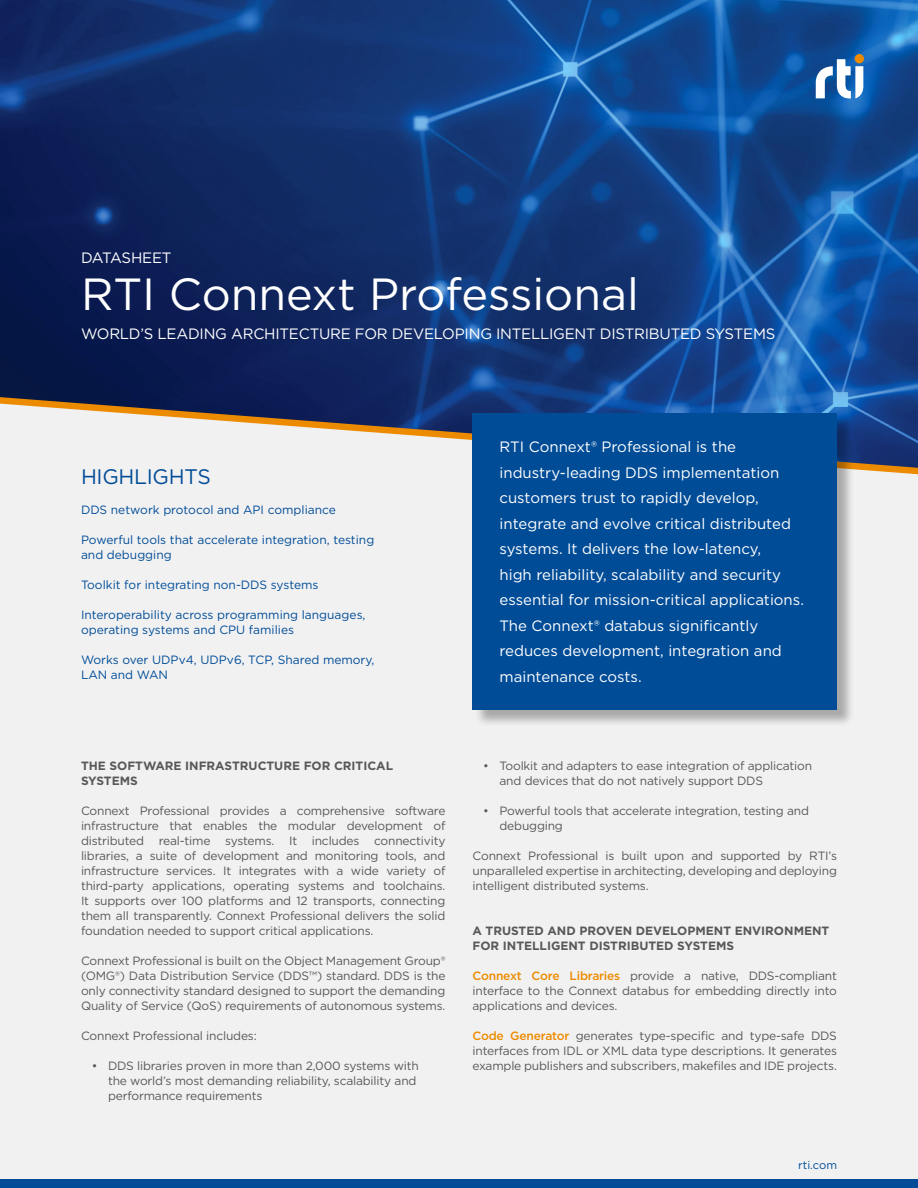
<style>
.page{position:relative;width:918px;height:1188px;background:#f1f1f2}
.page>*{position:absolute;margin:0;border:0;box-sizing:border-box;transform-origin:0 0}
.t1{font:45px "Gotham";color:#fff}
.t2{font:21px "Gotham";letter-spacing:-.015em;color:#004c97}
.t3{font:15px/25.5px "Gotham";color:#fff}
.t4{font:15px "Gotham";letter-spacing:-.025em;color:#fff}
.t5{font:12px/15px "Gotham";letter-spacing:-.015em;color:#585858;text-align:justify}
.t6{font:12px/15px "Gotham";color:#004c97}
.t7{font:700 12px/15px "Gotham";color:#585858}
.t8{font:11.25px "Gotham";color:#004c97}
.s1{font-weight:500;color:#ed8b00}
</style>
<div class="page">
<img style="left:0;top:0;width:918px;height:395px">
<div style="left:0;top:1179px;width:918px;height:9px;background:#004c97"></div>
<svg style="left:0;top:395px;width:918px;height:80px"></svg>
<div style="left:474px;top:414px;width:381px;height:313px;background:#000;opacity:.3"></div>
<div style="left:472px;top:413px;width:365px;height:297px;background:#004c97"></div>
<svg style="left:816px;top:59px;width:47px;height:39px"></svg>
<div style="left:855px;top:54px;width:9px;height:9px;background:#ed8b00;border-radius:50%"></div>
<p class="t4" style="left:81px;top:248px;width:92px">DATASHEET</p>
<h1 class="t1" style="left:81px;top:266px;width:559px">RTI Connext Professional</h1>
<p class="t3" style="left:81px;top:321px;width:696px">WORLD’S LEADING ARCHITECTURE FOR DEVELOPING INTELLIGENT DISTRIBUTED SYSTEMS</p>
<h2 class="t2" style="left:81px;top:463px;width:131px">HIGHLIGHTS</h2>
<p class="t6" style="left:81px;top:502px;width:256px">DDS network protocol and API compliance</p>
<p class="t6" style="left:81px;top:532px;width:295px">Powerful tools that accelerate integration, testing and debugging</p>
<p class="t6" style="left:81px;top:577px;width:239px">Toolkit for integrating non-DDS systems</p>
<p class="t6" style="left:81px;top:607px;width:286px">Interoperability across programming languages, operating systems and CPU families</p>
<p class="t6" style="left:81px;top:652px;width:295px">Works over UDPv4, UDPv6, TCP, Shared memory,<br>LAN and WAN</p>
<p class="t3" style="left:500px;top:434px;width:306px">RTI Connext® Professional is the industry-leading DDS implementation customers trust to rapidly develop, integrate and evolve critical distributed systems. It delivers the low-latency,<br>high reliability, scalability and security essential for mission-critical applications.<br>The Connext® databus significantly reduces development, integration and maintenance costs.</p>
<p class="t7" style="left:81px;top:758px;width:314px">THE SOFTWARE INFRASTRUCTURE FOR CRITICAL<br>SYSTEMS</p>
<p class="t5" style="left:81px;top:803px;width:366px">Connext Professional provides a comprehensive software infrastructure that enables the modular development of distributed real-time systems. It includes connectivity libraries, a suite of development and monitoring tools, and infrastructure services. It integrates with a wide variety of third-party applications, operating systems and toolchains.<br>It supports over 100 platforms and 12 transports, connecting them all transparently. Connext Professional delivers the solid foundation needed to support critical applications.</p>
<p class="t5" style="left:81px;top:953px;width:366px">Connext Professional is built on the Object Management Group® (OMG®) Data Distribution Service (DDS™) standard. DDS is the only connectivity standard designed to support the demanding Quality of Service (QoS) requirements of autonomous systems.</p>
<p class="t5" style="left:81px;top:1028px;width:177px">Connext Professional includes:</p>
<p class="t5" style="left:108px;top:1058px;width:312px;text-align:left;text-indent:-16px">• DDS libraries proven in more than 2,000 systems with the world’s most demanding reliability, scalability and performance requirements</p>
<p class="t5" style="left:500px;top:758px;width:314px;text-indent:-16px">• Toolkit and adapters to ease integration of application and devices that do not natively support DDS</p>
<p class="t5" style="left:500px;top:803px;width:311px;text-indent:-16px">• Powerful tools that accelerate integration, testing and debugging</p>
<p class="t5" style="left:472px;top:848px;width:366px">Connext Professional is built upon and supported by RTI’s unparalleled expertise in architecting, developing and deploying intelligent distributed systems.</p>
<p class="t7" style="left:472px;top:923px;width:358px">A TRUSTED AND PROVEN DEVELOPMENT ENVIRONMENT<br>FOR INTELLIGENT DISTRIBUTED SYSTEMS</p>
<p class="t5" style="left:472px;top:968px;width:366px"><span class="s1">Connext Core Libraries</span> provide a native, DDS-compliant interface to the Connext databus for embedding directly into applications and devices.</p>
<p class="t5" style="left:472px;top:1028px;width:366px"><span class="s1">Code Generator</span> generates type-specific and type-safe DDS interfaces from IDL or XML data type descriptions. It generates example publishers and subscribers, makefiles and IDE projects.</p>
<p class="t8" style="left:798px;top:1158px;width:40px">rti.com</p>
</div>
